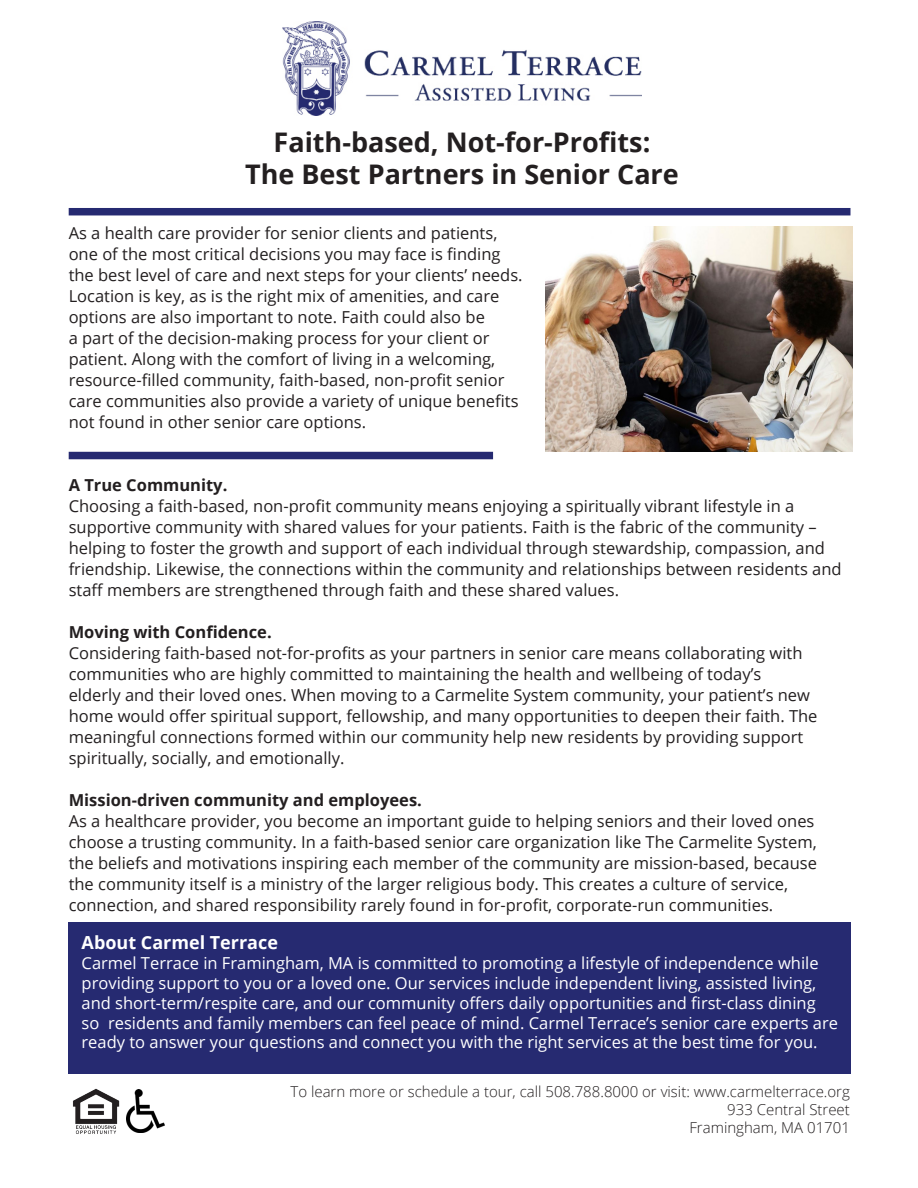
<style>
.page{position:relative;width:918px;height:1188px;background:#fff}
.page>*{position:absolute;margin:0;border:0;box-sizing:border-box;transform-origin:0 0}
.t1{font:700 27px "Open Sans";color:#231f20}
.t2{font:700 18px "Open Sans";color:#fff}
.t3{font:16.5px/21px "Open Sans";color:#231f20}
.t4{font:16.5px/19.8px "Open Sans";color:#fff}
.t5{font:700 16.5px "Open Sans";color:#231f20}
.t6{font:300 15px "Open Sans";color:#231f20}
</style>
<div class="page">
<div style="left:69px;top:922px;width:782px;height:151px;background:#262a71"></div>
<div style="left:69px;top:208px;width:781px;height:7px;background:#262a71"></div>
<img style="left:282px;top:21px;width:359px;height:95px">
<img style="left:73px;top:1088px;width:47px;height:46px">
<img style="left:127px;top:1089px;width:38px;height:43px">
<div style="left:69px;top:452px;width:424px;height:7px;background:#262a71"></div>
<img style="left:545px;top:226px;width:308px;height:226px">
<p class="t1" style="left:274px;top:123px;width:378px">Faith-based, Not-for-Profits:</p>
<p class="t1" style="left:245px;top:156px;width:435px">The Best Partners in Senior Care</p>
<p class="t3" style="left:69px;top:222px;width:455px">As a health care provider for senior clients and patients, one of the most critical decisions you may face is finding the best level of care and next steps for your clients’ needs.<br>Location is key, as is the right mix of amenities, and care options are also important to note. Faith could also be<br>a part of the decision-making process for your client or patient. Along with the comfort of living in a welcoming, resource-filled community, faith-based, non-profit senior care communities also provide a variety of unique benefits not found in other senior care options.</p>
<p class="t5" style="left:69px;top:473px;width:160px">A True Community.</p>
<p class="t3" style="left:69px;top:495px;width:727px">Choosing a faith-based, non-profit community means enjoying a spiritually vibrant lifestyle in a</p>
<p class="t3" style="left:69px;top:516px;width:774px">supportive community with shared values for your patients. Faith is the fabric of the community – helping to foster the growth and support of each individual through stewardship, compassion, and friendship. Likewise, the connections within the community and relationships between residents and staff members are strengthened through faith and these shared values.</p>
<p class="t5" style="left:69px;top:620px;width:205px">Moving with Confidence.</p>
<p class="t3" style="left:69px;top:642px;width:735px">Considering faith-based not-for-profits as your partners in senior care means collaborating with</p>
<p class="t3" style="left:69px;top:663px;width:694px">communities who are highly committed to maintaining the health and wellbeing of today’s</p>
<p class="t3" style="left:69px;top:684px;width:750px">elderly and their loved ones. When moving to a Carmelite System community, your patient’s new home would offer spiritual support, fellowship, and many opportunities to deepen their faith. The meaningful connections formed within our community help new residents by providing support</p>
<p class="t3" style="left:69px;top:747px;width:277px">spiritually, socially, and emotionally.</p>
<p class="t5" style="left:69px;top:788px;width:355px">Mission-driven community and employees.</p>
<p class="t3" style="left:69px;top:810px;width:750px">As a healthcare provider, you become an important guide to helping seniors and their loved ones choose a trusting community. In a faith-based senior care organization like The Carmelite System,</p>
<p class="t3" style="left:69px;top:852px;width:750px">the beliefs and motivations inspiring each member of the community are mission-based, because</p>
<p class="t3" style="left:69px;top:873px;width:721px">the community itself is a ministry of the larger religious body. This creates a culture of service,</p>
<p class="t3" style="left:69px;top:894px;width:706px">connection, and shared responsibility rarely found in for-profit, corporate-run communities.</p>
<p class="t2" style="left:82px;top:930px;width:198px">About Carmel Terrace</p>
<p class="t4" style="left:82px;top:953px;width:739px">Carmel Terrace in Framingham, MA is committed to promoting a lifestyle of independence while providing support to you or a loved one. Our services include independent living, assisted living,</p>
<p class="t4" style="left:82px;top:992px;width:736px">and short-term/respite care, and our community offers daily opportunities and first-class dining</p>
<p class="t4" style="left:82px;top:1012px;width:758px">so residents and family members can feel peace of mind. Carmel Terrace’s senior care experts are</p>
<p class="t4" style="left:82px;top:1032px;width:737px">ready to answer your questions and connect you with the right services at the best time for you.</p>
<p class="t6" style="left:291px;top:1082px;width:561px">To learn more or schedule a tour, call 508.788.8000 or visit: www.carmelterrace.org</p>
<p class="t6" style="left:727px;top:1100px;width:124px">933 Central Street</p>
<p class="t6" style="left:689px;top:1118px;width:162px">Framingham, MA 01701</p>
</div>
